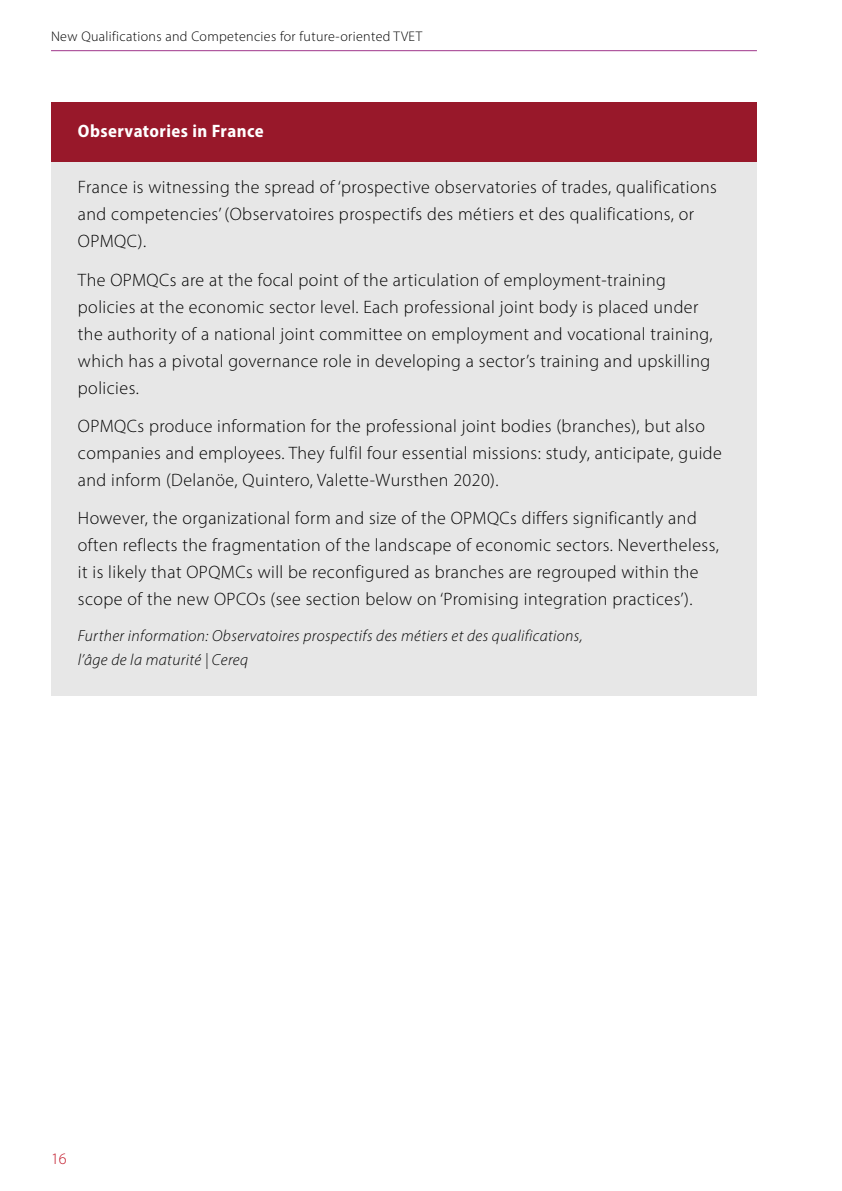
<style>
.page{position:relative;width:842px;height:1191px;background:#fff}
.page>*{position:absolute;margin:0;border:0;box-sizing:border-box;transform-origin:0 0}
.t1{font:300 18px/27px "Myriad Pro";letter-spacing:.025em;color:#000}
.t2{font:700 semi-condensed 18px "Myriad Pro";letter-spacing:.025em;color:#fff}
.t3{font:italic 300 16px/24px "Myriad Pro";letter-spacing:.025em;color:#000}
.t4{font:300 16px "Myriad Pro";color:#c11728}
.t5{font:300 14px "Myriad Pro";letter-spacing:.025em;color:#000}
</style>
<div class="page">
<hr style="left:51px;top:50px;width:706px;height:1px;background:#9f368b">
<div style="left:51px;top:102px;width:706px;height:60px;background:#98182a"></div>
<div style="left:51px;top:162px;width:706px;height:534px;background:#e7e7e7"></div>
<p class="t5" style="left:51px;top:27px;width:373px">New Qualifications and Competencies for future-oriented TVET</p>
<p class="t2" style="left:78px;top:119px;width:187px">Observatories in France</p>
<p class="t1" style="left:78px;top:173px;width:641px">France is witnessing the spread of ‘prospective observatories of trades, qualifications and competencies’ (Observatoires prospectifs des métiers et des qualifications, or<br>OPMQC).</p>
<p class="t1" style="left:78px;top:266px;width:636px">The OPMQCs are at the focal point of the articulation of employment-training policies at the economic sector level. Each professional joint body is placed under the authority of a national joint committee on employment and vocational training, which has a pivotal governance role in developing a sector’s training and upskilling policies.</p>
<p class="t1" style="left:78px;top:412px;width:645px">OPMQCs produce information for the professional joint bodies (branches), but also companies and employees. They fulfil four essential missions: study, anticipate, guide and inform (Delanöe, Quintero, Valette-Wursthen 2020).</p>
<p class="t1" style="left:78px;top:504px;width:642px">However, the organizational form and size of the OPMQCs differs significantly and often reflects the fragmentation of the landscape of economic sectors. Nevertheless, it is likely that OPQMCs will be reconfigured as branches are regrouped within the scope of the new OPCOs (see section below on ‘Promising integration practices’).</p>
<p class="t3" style="left:78px;top:623px;width:506px">Further information: Observatoires prospectifs des métiers et des qualifications, l’âge de la maturité | Cereq</p>
<p class="t4" style="left:51px;top:1149px;width:17px">16</p>
</div>
